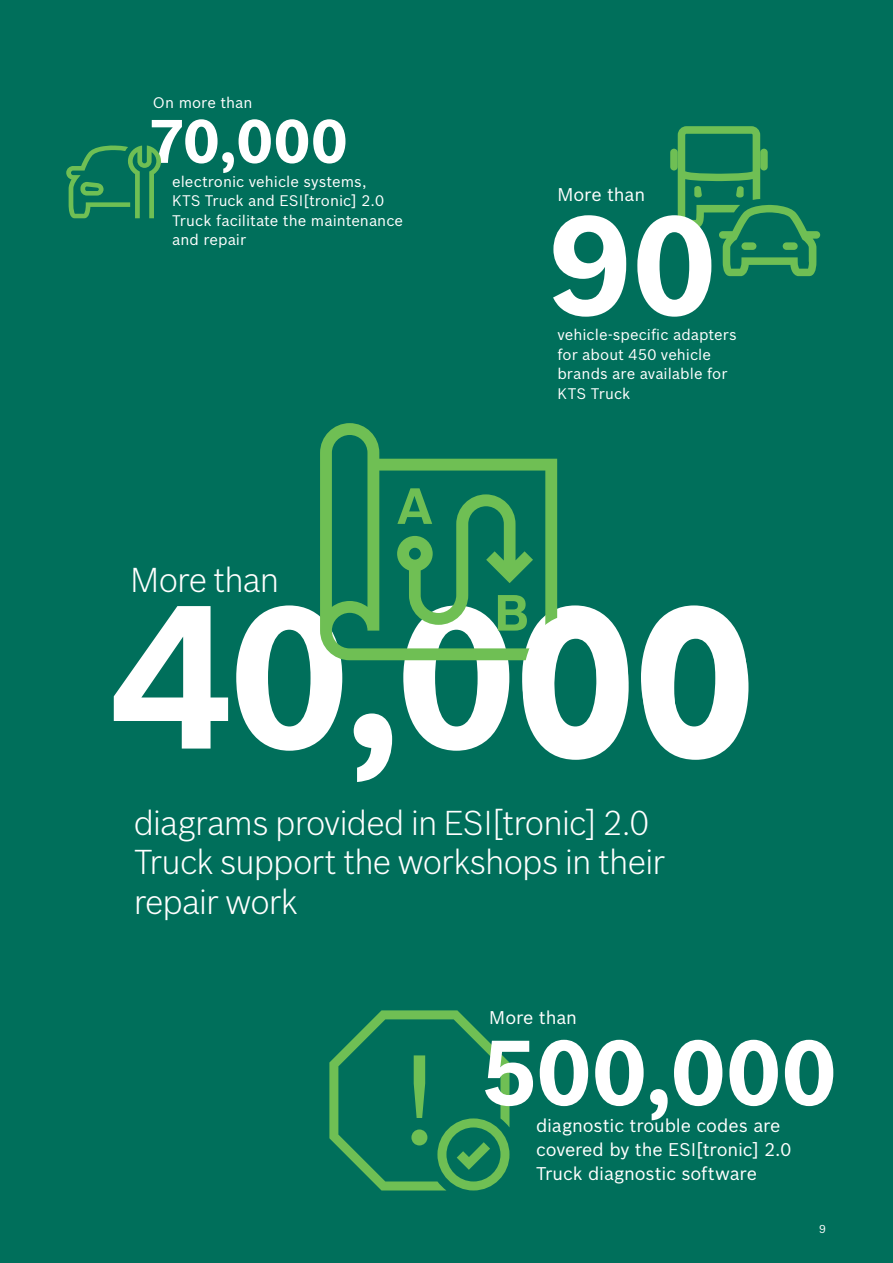
<style>
.page{position:relative;width:893px;height:1263px;background:#006f5b}
.page>*{position:absolute;margin:0;border:0;box-sizing:border-box;transform-origin:0 0}
.t1{font:700 197.1px "Bosch Sans";color:#fff}
.t2{font:700 137.55px "Bosch Sans";color:#fff}
.t3{font:700 90px "Bosch Sans";letter-spacing:.015em;color:#fff}
.t4{font:700 60px "Bosch Sans";color:#fff}
.t5{font:300 33.75px/39.5px "Bosch Sans";letter-spacing:-.025em;color:#fff}
.t6{font:18px/24px "Bosch Sans";letter-spacing:-.005em;color:#fff}
.t7{font:15px/19.5px "Bosch Sans";letter-spacing:.005em;color:#fff}
.t8{font:11.25px "Bosch Sans";color:#fff}
</style>
<div class="page">
<svg style="left:329px;top:1010px;width:180px;height:180px"></svg>
<svg style="left:66px;top:145px;width:95px;height:73px"></svg>
<svg style="left:320px;top:423px;width:237px;height:237px"></svg>
<svg style="left:670px;top:126px;width:150px;height:150px"></svg>
<svg style="left:523px;top:614px;width:225px;height:146px"></svg>
<p class="t7" style="left:153px;top:92px;width:101px">On more than</p>
<h3 class="t4" style="left:149px;top:96px;width:200px">70,000</h3>
<p class="t7" style="left:172px;top:171px;width:233px">electronic vehicle systems,<br>KTS Truck and ESI[tronic] 2.0<br>Truck facilitate the maintenance and repair</p>
<p class="t6" style="left:557px;top:181px;width:89px">More than</p>
<h2 class="t2" style="left:549px;top:162px;width:168px">90</h2>
<p class="t7" style="left:557px;top:324px;width:181px">vehicle-specific adapters for about 450 vehicle brands are available for<br>KTS Truck</p>
<h3 class="t5" style="left:131px;top:558px;width:150px">More than</h3>
<h1 class="t1" style="left:112px;top:529px;width:643px">40,000</h1>
<h3 class="t5" style="left:134px;top:801px;width:533px">diagrams provided in ESI[tronic] 2.0<br>Truck support the workshops in their repair work</h3>
<p class="t6" style="left:489px;top:1004px;width:89px">More than</p>
<h3 class="t3" style="left:483px;top:1005px;width:355px">500,000</h3>
<p class="t6" style="left:536px;top:1112px;width:257px">diagnostic trouble codes are covered by the ESI[tronic] 2.0<br>Truck diagnostic software</p>
<p class="t8" style="left:819px;top:1221px;width:8px">9</p>
</div>
